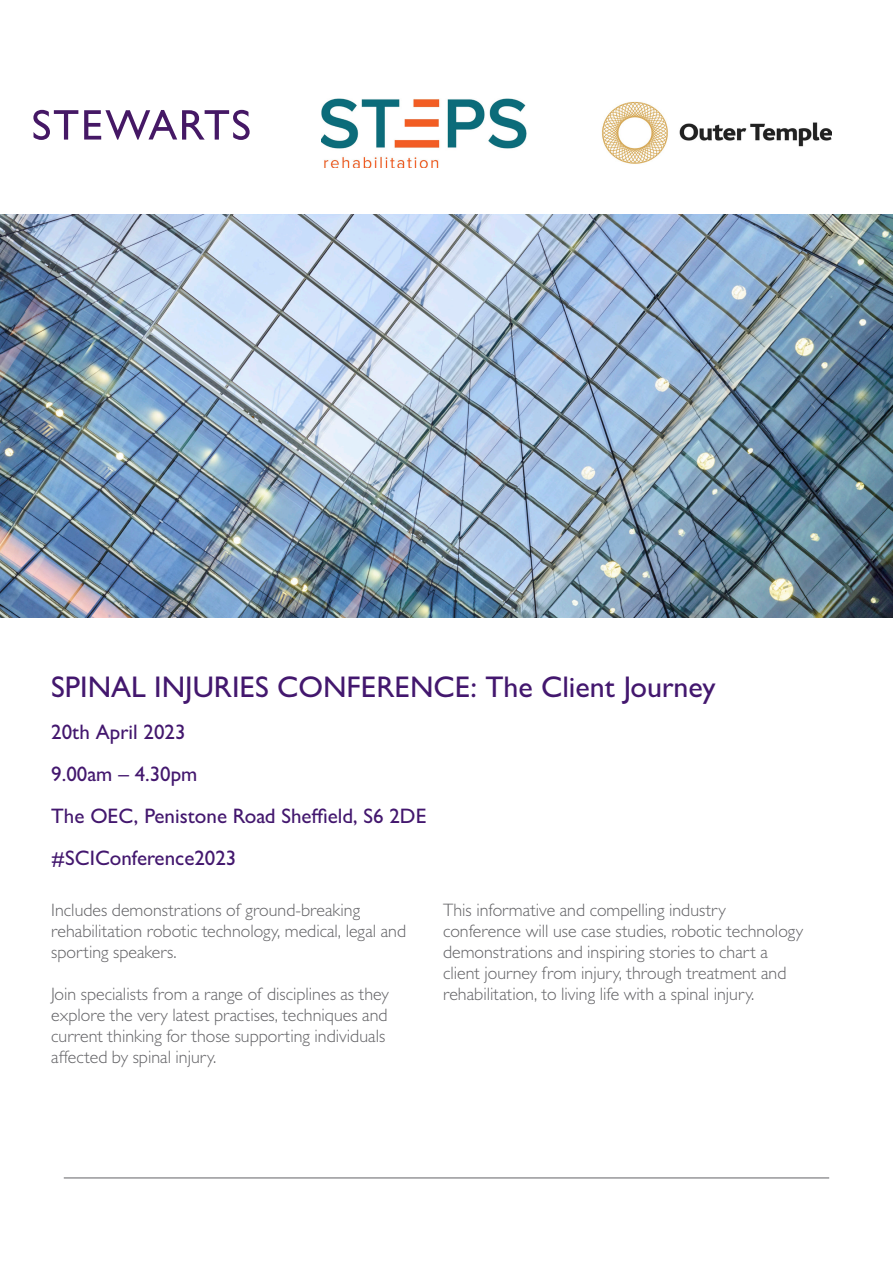
<style>
.page{position:relative;width:893px;height:1263px;background:#fff}
.page>*{position:absolute;margin:0;border:0;box-sizing:border-box;transform-origin:0 0}
.t1{font:500 30px "Gill Sans MT Std";color:#43176e}
.t2{font:500 21px "Gill Sans MT Std";color:#43176e}
.t3{font:300 18px/21px "Gill Sans MT Std";color:#636366}
</style>
<div class="page">
<img style="left:0;top:214px;width:893px;height:403px">
<hr style="left:64px;top:1177px;width:765px;height:1px;background:#636366">
<img style="left:321px;top:98px;width:205px;height:70px">
<img style="left:602px;top:101px;width:230px;height:63px">
<svg style="left:33px;top:110px;width:45px;height:30px"></svg>
<svg style="left:84px;top:110px;width:166px;height:30px"></svg>
<p class="t1" style="left:51px;top:669px;width:666px">SPINAL INJURIES CONFERENCE: The Client Journey</p>
<p class="t2" style="left:51px;top:719px;width:136px">20th April 2023</p>
<p class="t2" style="left:51px;top:761px;width:148px">9.00am – 4.30pm</p>
<p class="t2" style="left:51px;top:803px;width:377px">The OEC, Penistone Road Sheffield, S6 2DE</p>
<p class="t2" style="left:51px;top:845px;width:187px">#SCIConference2023</p>
<p class="t3" style="left:51px;top:899px;width:356px">Includes demonstrations of ground-breaking rehabilitation robotic technology, medical, legal and sporting speakers.</p>
<p class="t3" style="left:51px;top:983px;width:339px">Join specialists from a range of disciplines as they explore the very latest practises, techniques and current thinking for those supporting individuals affected by spinal injury.</p>
<p class="t3" style="left:443px;top:899px;width:362px">This informative and compelling industry conference will use case studies, robotic technology demonstrations and inspiring stories to chart a client journey from injury, through treatment and rehabilitation, to living life with a spinal injury.</p>
</div>
